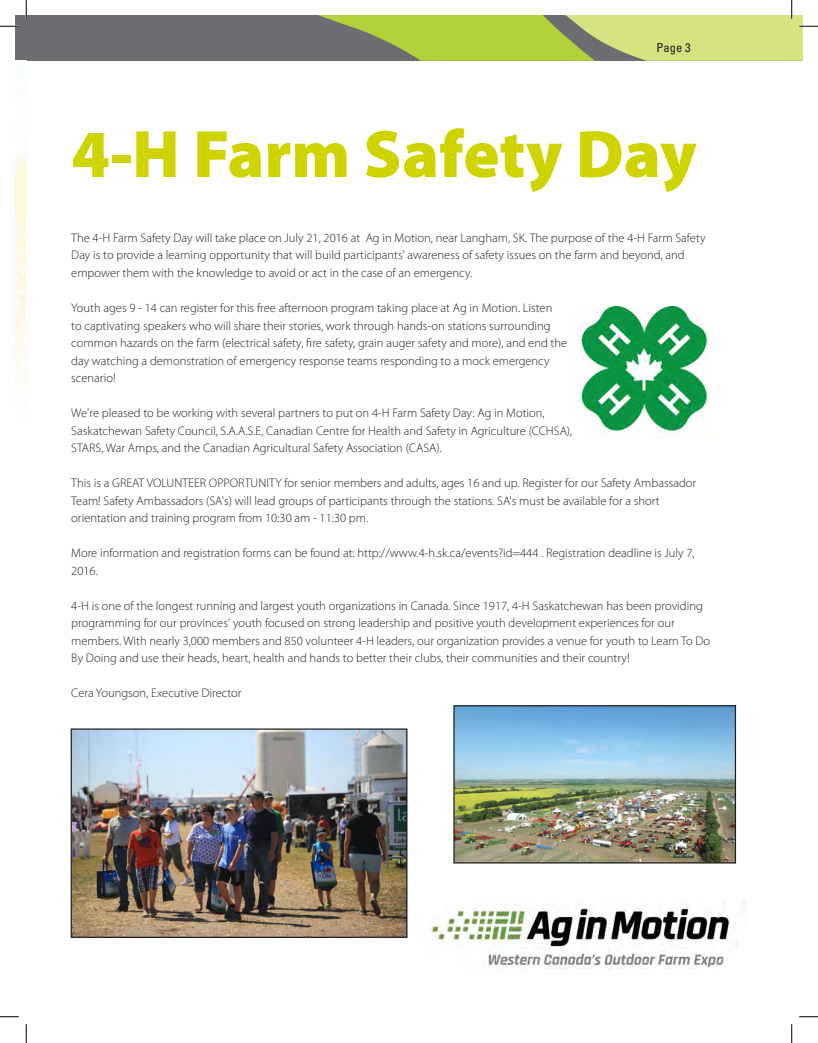
<style>
.page{position:relative;width:818px;height:1043px;background:#fff}
.page>*{position:absolute;margin:0;border:0;box-sizing:border-box;transform-origin:0 0}
.t1{font:900 67.5px "Myriad Pro";color:#cfd400}
.t2{font:300 12.5px/17.5px "Myriad Pro";color:#231f20}
.t3{font:condensed 12.5px "Univers";color:#231f20}
</style>
<div class="page">
<div style="left:15px;top:15px;width:11px;height:46px;background:#6c6d70"></div>
<div style="left:26px;top:15px;width:776px;height:46px;background:#6c6d70"></div>
<img style="left:428px;top:901px;width:318px;height:68px">
<img style="left:73px;top:730px;width:332px;height:206px">
<div style="left:71px;top:728px;width:336px;height:210px;border:1px solid #231f20"></div>
<img style="left:455px;top:707px;width:279px;height:154px">
<div style="left:453px;top:705px;width:283px;height:158px;border:1px solid #231f20"></div>
<img style="left:577px;top:306px;width:132px;height:132px">
<img style="left:15px;top:60px;width:11px;height:324px">
<svg style="left:0;top:25px;width:19px;height:2px"></svg>
<svg style="left:0;top:1016px;width:19px;height:1px"></svg>
<svg style="left:799px;top:1016px;width:19px;height:1px"></svg>
<svg style="left:25px;top:0;width:2px;height:19px"></svg>
<svg style="left:25px;top:1024px;width:2px;height:18px"></svg>
<svg style="left:318px;top:0;width:500px;height:61px"></svg>
<svg style="left:791px;top:1024px;width:1px;height:18px"></svg>
<p class="t3" style="left:656px;top:39px;width:36px">Page 3</p>
<p class="t1" style="left:71px;top:109px;width:627px">4-H Farm Safety Day</p>
<p class="t2" style="left:71px;top:229px;width:635px">The 4-H Farm Safety Day will take place on July 21, 2016 at Ag in Motion, near Langham, SK. The purpose of the 4-H Farm Safety<br>Day is to provide a learning opportunity that will build participants' awareness of safety issues on the farm and beyond, and empower them with the knowledge to avoid or act in the case of an emergency.</p>
<p class="t2" style="left:71px;top:299px;width:497px">Youth ages 9 - 14 can register for this free afternoon program taking place at Ag in Motion. Listen<br>to captivating speakers who will share their stories, work through hands-on stations surrounding common hazards on the farm (electrical safety, fire safety, grain auger safety and more), and end the day watching a demonstration of emergency response teams responding to a mock emergency scenario!</p>
<p class="t2" style="left:71px;top:404px;width:502px">We're pleased to be working with several partners to put on 4-H Farm Safety Day: Ag in Motion,<br>Saskatchewan Safety Council, S.A.A.S.E, Canadian Centre for Health and Safety in Agriculture (CCHSA),<br>STARS, War Amps, and the Canadian Agricultural Safety Association (CASA).</p>
<p class="t2" style="left:71px;top:474px;width:626px">This is a GREAT VOLUNTEER OPPORTUNITY for senior members and adults, ages 16 and up. Register for our Safety Ambassador<br>Team! Safety Ambassadors (SA's) will lead groups of participants through the stations. SA's must be available for a short orientation and training program from 10:30 am - 11:30 pm.</p>
<p class="t2" style="left:71px;top:544px;width:624px">More information and registration forms can be found at: http://www.4-h.sk.ca/events?id=444 . Registration deadline is July 7,<br>2016.</p>
<p class="t2" style="left:71px;top:596px;width:640px">4-H is one of the longest running and largest youth organizations in Canada. Since 1917, 4-H Saskatchewan has been providing programming for our provinces' youth focused on strong leadership and positive youth development experiences for our members. With nearly 3,000 members and 850 volunteer 4-H leaders, our organization provides a venue for youth to Learn To Do By Doing and use their heads, heart, health and hands to better their clubs, their communities and their country!</p>
<p class="t2" style="left:71px;top:684px;width:172px">Cera Youngson, Executive Director</p>
</div>
